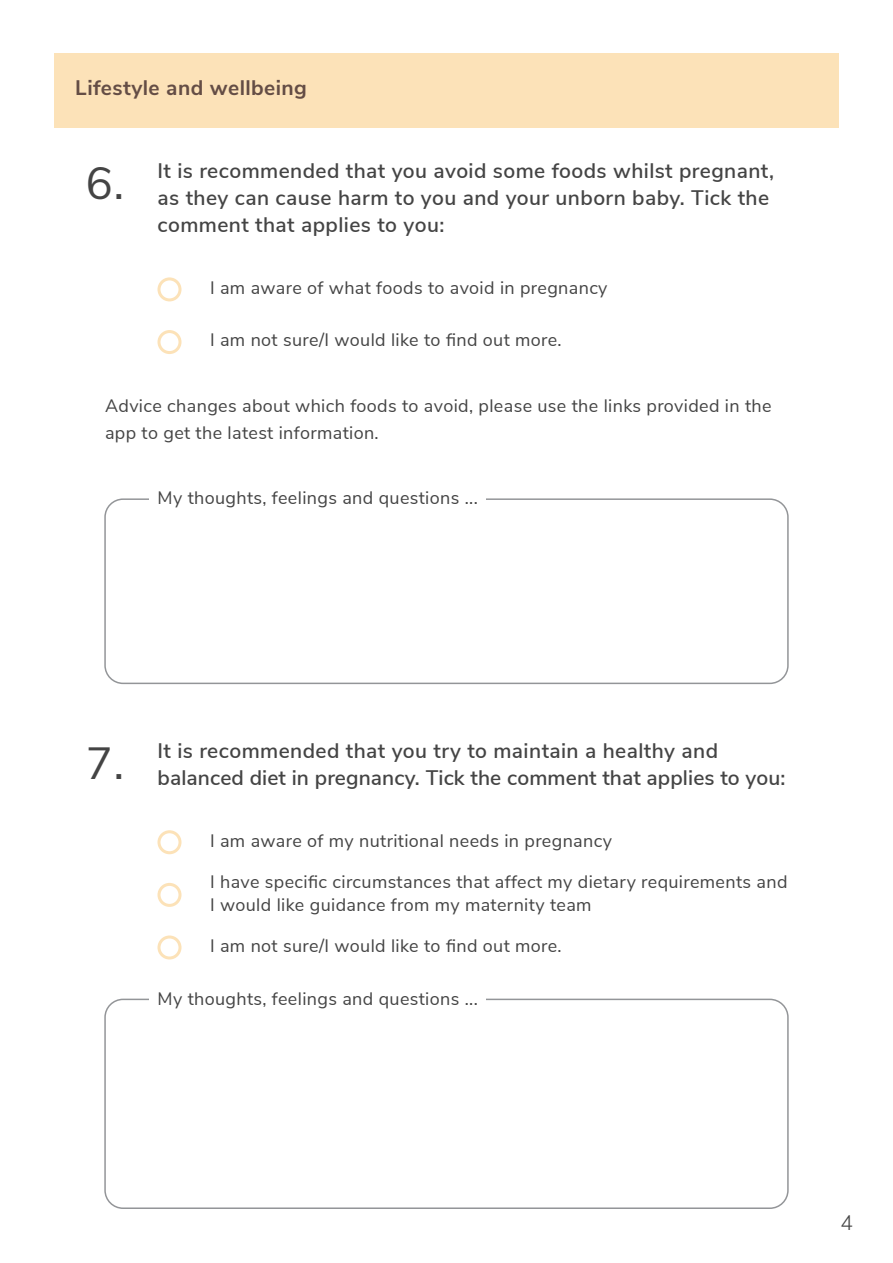
<style>
.page{position:relative;width:893px;height:1263px;background:#fff}
.page>*{position:absolute;margin:0;border:0;box-sizing:border-box;transform-origin:0 0}
.MB_Standfirst{font:45px "Nunito Sans";color:#444}
.Q{font:600 21px/27px "Nunito Sans";letter-spacing:.02em;color:#444}
.t1{font:700 21px "Nunito Sans";letter-spacing:.02em;color:#644d45}
.t2{font:300 21px "Nunito Sans";color:#444}
.Radio{font:18px/22.5px "Nunito Sans";letter-spacing:.02em;color:#444}
.MB_Body{font:18px/27px "Nunito Sans";letter-spacing:.02em;color:#444}
.Box_Title{font:18px "Nunito Sans";letter-spacing:.02em;color:#444}
</style>
<div class="page">
<div style="left:54px;top:53px;width:785px;height:74px;background:#fce2b8"></div>
<div style="left:157px;top:277px;width:24px;height:24px;border:3px solid #fce2b8;border-radius:50%"></div>
<div style="left:157px;top:830px;width:24px;height:24px;border:3px solid #fce2b8;border-radius:50%"></div>
<div style="left:157px;top:330px;width:24px;height:24px;border:3px solid #fce2b8;border-radius:50%"></div>
<div style="left:157px;top:883px;width:24px;height:24px;border:3px solid #fce2b8;border-radius:50%"></div>
<div style="left:157px;top:935px;width:24px;height:24px;border:3px solid #fce2b8;border-radius:50%"></div>
<div style="left:104px;top:498px;width:685px;height:186px;border:2px solid #939598;border-radius:18px"></div>
<div style="left:149px;top:486px;width:337px;height:25px;background:#fff"></div>
<div style="left:104px;top:999px;width:685px;height:210px;border:2px solid #939598;border-radius:18px"></div>
<div style="left:149px;top:986px;width:337px;height:25px;background:#fff"></div>
<p class="t1" style="left:75px;top:72px;width:233px">Lifestyle and wellbeing</p>
<p class="MB_Standfirst" style="left:86px;top:150px;width:40px">6.</p>
<p class="Q" style="left:158px;top:156px;width:618px">It is recommended that you avoid some foods whilst pregnant, as they can cause harm to you and your unborn baby. Tick the comment that applies to you:</p>
<p class="Radio" style="left:210px;top:275px;width:399px">I am aware of what foods to avoid in pregnancy</p>
<p class="Radio" style="left:210px;top:328px;width:353px">I am not sure/I would like to find out more.</p>
<p class="MB_Body" style="left:105px;top:391px;width:668px">Advice changes about which foods to avoid, please use the links provided in the app to get the latest information.</p>
<p class="Box_Title" style="left:158px;top:485px;width:322px">My thoughts, feelings and questions ...</p>
<p class="MB_Standfirst" style="left:86px;top:730px;width:40px">7.</p>
<p class="Q" style="left:158px;top:736px;width:629px">It is recommended that you try to maintain a healthy and balanced diet in pregnancy. Tick the comment that applies to you:</p>
<p class="Radio" style="left:210px;top:828px;width:403px">I am aware of my nutritional needs in pregnancy</p>
<p class="Radio" style="left:210px;top:869px;width:579px">I have specific circumstances that affect my dietary requirements and<br>I would like guidance from my maternity team</p>
<p class="Radio" style="left:210px;top:933px;width:353px">I am not sure/I would like to find out more.</p>
<p class="Box_Title" style="left:158px;top:985px;width:322px">My thoughts, feelings and questions ...</p>
<p class="t2" style="left:840px;top:1207px;width:14px">4</p>
</div>
